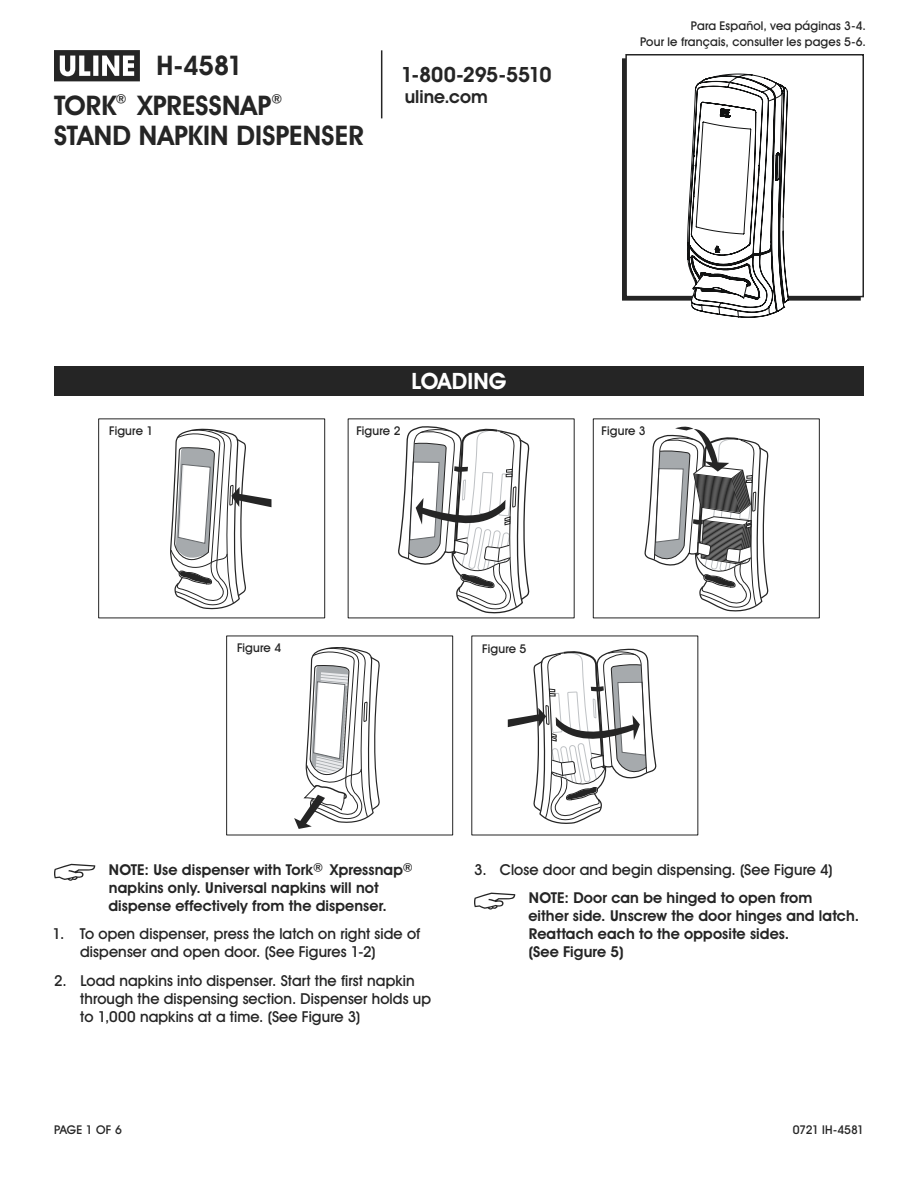
<style>
.page{position:relative;width:918px;height:1188px;background:#fff}
.page>*{position:absolute;margin:0;border:0;box-sizing:border-box;transform-origin:0 0}
.t1{font:700 27px/39.9px "Uline Two Knine";letter-spacing:.005em;color:#252525}
.t2{font:700 22.5px "Uline Two Knine";letter-spacing:.005em;color:#fff}
.t3{font:700 21px "Uline Two Knine";letter-spacing:-.02em;color:#252525}
.t4{font:700 18px "Uline Two Knine";color:#252525}
.t5{font:15px/18px "Uline Two Knine";letter-spacing:.005em;color:#252525}
.t6{font:700 15px/18px "Uline Two Knine";letter-spacing:.005em;color:#252525}
.t7{font:12px/16.8px "Uline Two Knine";letter-spacing:.015em;color:#252525;text-align:right}
.t8{font:12px "Uline Two Knine";letter-spacing:-.03em;color:#252525}
</style>
<div class="page">
<hr style="left:381px;top:50px;width:1px;height:68px;background:#252525">
<svg style="left:54px;top:50px;width:86px;height:31px"></svg>
<svg style="left:54px;top:864px;width:41px;height:17px"></svg>
<svg style="left:474px;top:893px;width:41px;height:17px"></svg>
<div style="left:625px;top:54px;width:239px;height:243px;border:2px solid #252525"></div>
<div style="left:54px;top:366px;width:810px;height:30px;background:#252525"></div>
<svg style="left:170px;top:428px;width:101px;height:182px"></svg>
<div style="left:98px;top:418px;width:227px;height:200px;border:1px solid #252525"></div>
<svg style="left:398px;top:426px;width:132px;height:188px"></svg>
<svg style="left:644px;top:426px;width:125px;height:186px"></svg>
<div style="left:593px;top:418px;width:227px;height:200px;border:1px solid #252525"></div>
<svg style="left:294px;top:647px;width:86px;height:182px"></svg>
<div style="left:226px;top:636px;width:227px;height:199px;border:1px solid #252525"></div>
<svg style="left:508px;top:648px;width:149px;height:176px"></svg>
<svg style="left:687px;top:74px;width:102px;height:244px"></svg>
<h1 class="t1" style="left:54px;top:45px;width:232px;text-indent:103px">H-4581<br>TORK<sup>®</sup> XPRESSNAP<sup>®</sup></h1>
<h1 class="t1" style="left:54px;top:115px;width:311px">STAND NAPKIN DISPENSER</h1>
<h3 class="t3" style="left:401px;top:62px;width:152px">1-800-295-5510</h3>
<p class="t4" style="left:405px;top:86px;width:84px">uline.com</p>
<p class="t7" style="left:640px;top:17px;width:227px">Para Español, vea páginas 3-4.<br>Pour le français, consulter les pages 5-6.</p>
<h2 class="t2" style="left:412px;top:368px;width:96px">LOADING</h2>
<p class="t7" style="left:109px;top:422px;width:46px">Figure 1</p>
<p class="t7" style="left:356px;top:422px;width:46px">Figure 2</p>
<p class="t7" style="left:602px;top:422px;width:46px">Figure 3</p>
<p class="t7" style="left:237px;top:640px;width:46px">Figure 4</p>
<p class="t7" style="left:482px;top:640px;width:46px">Figure 5</p>
<p class="t6" style="left:108px;top:860px;width:309px">NOTE: Use dispenser with Tork® Xpressnap® napkins only. Universal napkins will not dispense effectively from the dispenser.</p>
<p class="t5" style="left:80px;top:925px;width:342px;text-indent:-27px">1. To open dispenser, press the latch on right side of dispenser and open door. (See Figures 1-2)</p>
<p class="t5" style="left:80px;top:972px;width:352px;text-indent:-26px">2. Load napkins into dispenser. Start the first napkin through the dispensing section. Dispenser holds up to 1,000 napkins at a time. (See Figure 3)</p>
<p class="t5" style="left:474px;top:860px;width:360px">3. Close door and begin dispensing. (See Figure 4)</p>
<p class="t6" style="left:528px;top:889px;width:332px">NOTE: Door can be hinged to open from<br>either side. Unscrew the door hinges and latch.<br>Reattach each to the opposite sides.<br>(See Figure 5)</p>
<p class="t7" style="left:54px;top:1121px;width:69px">PAGE 1 OF 6</p>
<p class="t8" style="left:793px;top:1122px;width:73px">0721 IH-4581</p>
</div>
